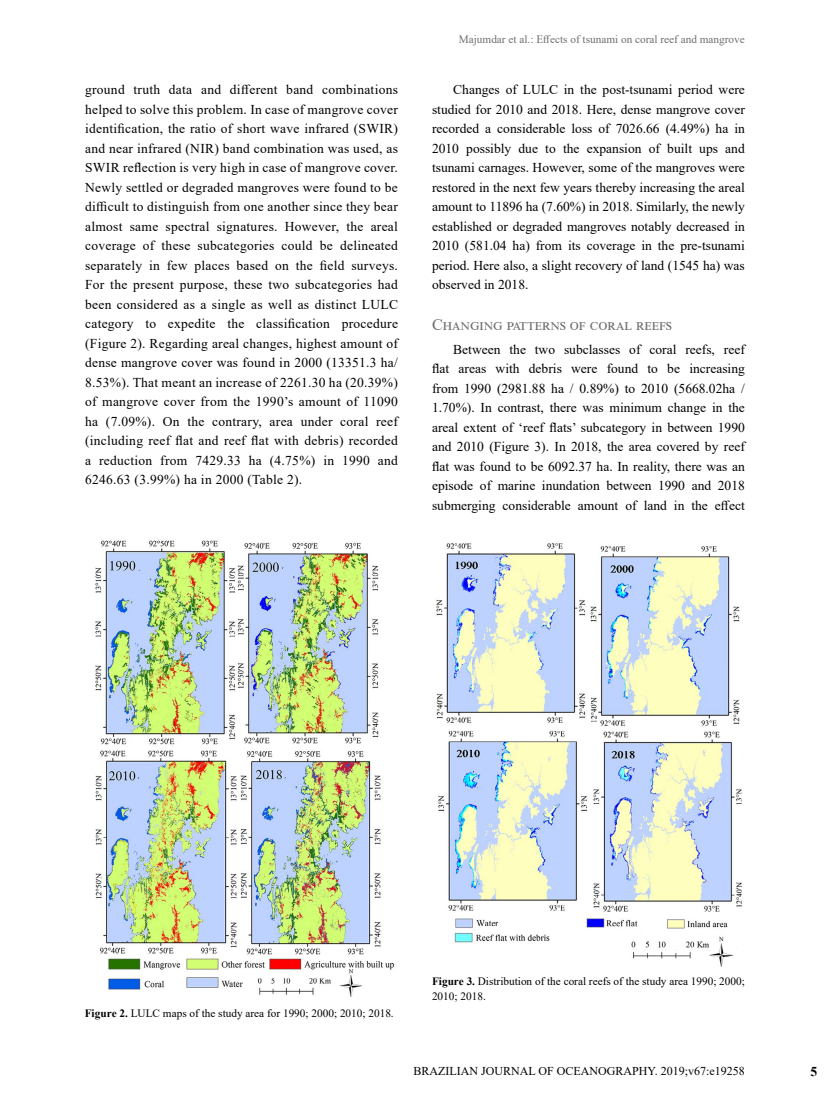
<style>
.page{position:relative;width:830px;height:1106px;background:#fff}
.page>*{position:absolute;margin:0;border:0;box-sizing:border-box;transform-origin:0 0}
.t1{font:16.2px "Times New Roman";letter-spacing:.075em;color:#6d6e71}
.t2{font:13.5px/19.5px "Times New Roman";color:#000;text-align:justify}
.t3{font:700 13.5px "Times New Roman";color:#000}
.t4{font:12px "Times New Roman";color:#000}
.t5{font:11.25px/14.2px "Times New Roman";color:#000}
.t6{font:11.25px "Times New Roman";color:#6d6e71}
.s1{font-weight:700}
</style>
<div class="page">
<img style="left:95px;top:540px;width:299px;height:458px">
<img style="left:436px;top:543px;width:305px;height:423px">
<p class="t6" style="left:458px;top:31px;width:287px">Majumdar et al.: Effects of tsunami on coral reef and mangrove</p>
<p class="t2" style="left:85px;top:80px;width:314px">ground truth data and different band combinations helped to solve this problem. In case of mangrove cover identification, the ratio of short wave infrared (SWIR) and near infrared (NIR) band combination was used, as SWIR reflection is very high in case of mangrove cover.<br>Newly settled or degraded mangroves were found to be difficult to distinguish from one another since they bear almost same spectral signatures. However, the areal coverage of these subcategories could be delineated separately in few places based on the field surveys.<br>For the present purpose, these two subcategories had been considered as a single as well as distinct LULC category to expedite the classification procedure (Figure 2). Regarding areal changes, highest amount of dense mangrove cover was found in 2000 (13351.3 ha/ 8.53%). That meant an increase of 2261.30 ha (20.39%) of mangrove cover from the 1990’s amount of 11090 ha (7.09%). On the contrary, area under coral reef (including reef flat and reef flat with debris) recorded a reduction from 7429.33 ha (4.75%) in 1990 and 6246.63 (3.99%) ha in 2000 (Table 2).</p>
<p class="t2" style="left:432px;top:80px;width:314px;text-indent:21px">Changes of LULC in the post-tsunami period were studied for 2010 and 2018. Here, dense mangrove cover recorded a considerable loss of 7026.66 (4.49%) ha in 2010 possibly due to the expansion of built ups and tsunami carnages. However, some of the mangroves were restored in the next few years thereby increasing the areal amount to 11896 ha (7.60%) in 2018. Similarly, the newly established or degraded mangroves notably decreased in 2010 (581.04 ha) from its coverage in the pre-tsunami period. Here also, a slight recovery of land (1545 ha) was observed in 2018.</p>
<p class="t1" style="left:432px;top:313px;width:241px">Changing patterns of coral reefs</p>
<p class="t2" style="left:432px;top:339px;width:314px;text-indent:21px">Between the two subclasses of coral reefs, reef flat areas with debris were found to be increasing from 1990 (2981.88 ha / 0.89%) to 2010 (5668.02ha / 1.70%). In contrast, there was minimum change in the areal extent of ‘reef flats’ subcategory in between 1990 and 2010 (Figure 3). In 2018, the area covered by reef flat was found to be 6092.37 ha. In reality, there was an episode of marine inundation between 1990 and 2018 submerging considerable amount of land in the effect</p>
<p class="t5" style="left:85px;top:1005px;width:310px"><span class="s1">Figure 2.</span> LULC maps of the study area for 1990; 2000; 2010; 2018.</p>
<p class="t5" style="left:432px;top:974px;width:314px"><span class="s1">Figure 3.</span> Distribution of the coral reefs of the study area 1990; 2000;<br>2010; 2018.</p>
<p class="t4" style="left:413px;top:1063px;width:333px">BRAZILIAN JOURNAL OF OCEANOGRAPHY. 2019;v67:e19258</p>
<p class="t3" style="left:810px;top:1062px;width:8px">5</p>
</div>
